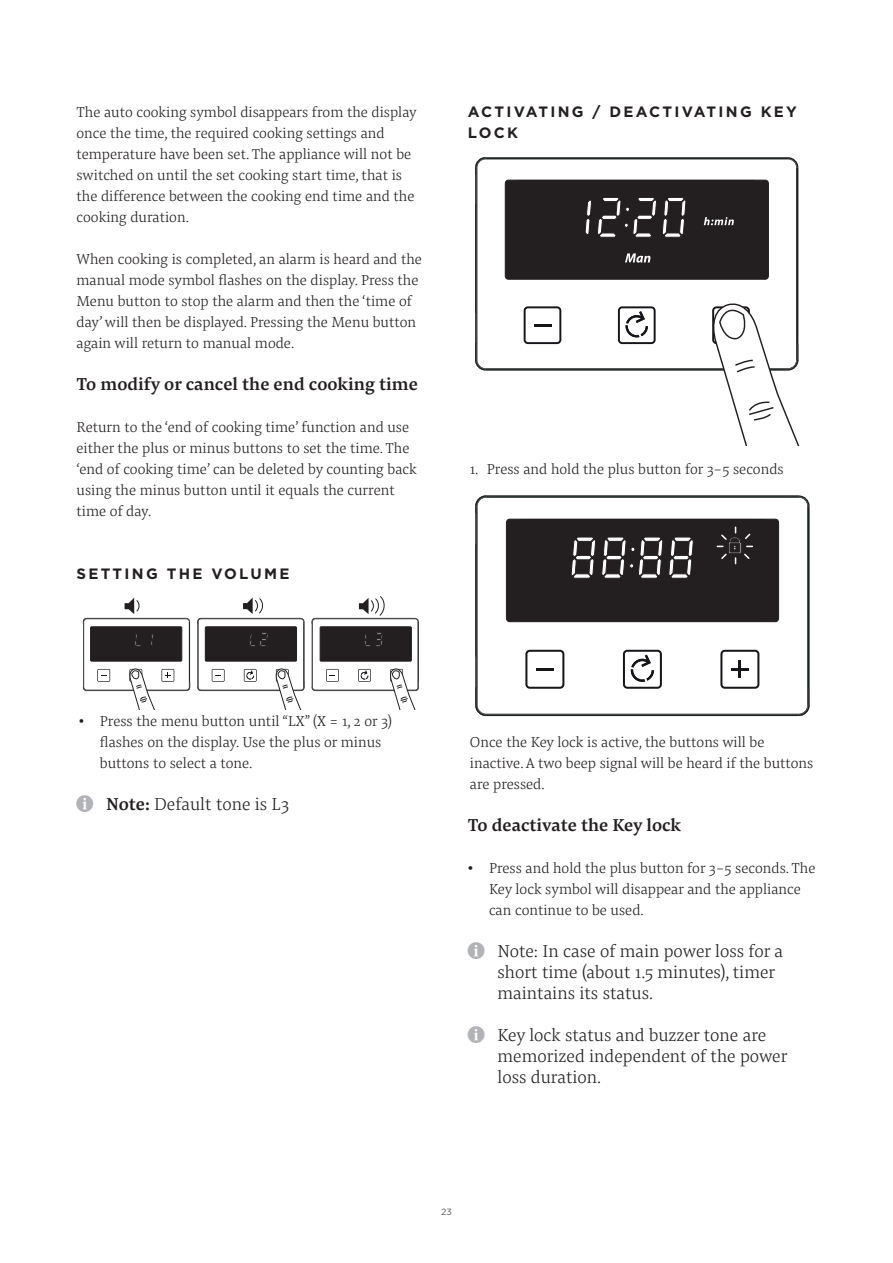
<style>
.page{position:relative;width:893px;height:1263px;background:#fff}
.page>*{position:absolute;margin:0;border:0;box-sizing:border-box;transform-origin:0 0}
.t1{font:300 18px/21px "Pensum Pro";color:#231f20}
.chapter_1_1_1_contin{font:500 18px "Pensum Pro";color:#231f20}
.body_1{font:300 15px/21px "Pensum Pro";color:#231f20}
.chapter_1_1_varB_con{font:700 15px/21px "Gotham";letter-spacing:.15em;color:#231f20}
.chapter_1_1_continue{font:700 15px "Gotham";letter-spacing:.15em;color:#231f20}
.t2{font:9px "Gotham";color:#57585a}
.s1{color:#b2b3b7}
.s2{font-weight:500}
</style>
<div class="page">
<div style="left:91px;top:627px;width:91px;height:34px;background:#231f20"></div>
<div style="left:91px;top:627px;width:91px;height:34px;border:1px solid #231f20"></div>
<svg style="left:135px;top:634px;width:6px;height:13px"></svg>
<svg style="left:151px;top:634px;width:2px;height:11px"></svg>
<div style="left:205px;top:627px;width:92px;height:34px;background:#231f20"></div>
<div style="left:205px;top:627px;width:92px;height:34px;border:1px solid #231f20"></div>
<svg style="left:249px;top:633px;width:19px;height:14px"></svg>
<div style="left:320px;top:627px;width:91px;height:34px;background:#231f20"></div>
<div style="left:320px;top:627px;width:91px;height:34px;border:1px solid #231f20"></div>
<svg style="left:364px;top:633px;width:19px;height:14px"></svg>
<svg style="left:125px;top:598px;width:15px;height:16px"></svg>
<svg style="left:243px;top:597px;width:20px;height:17px"></svg>
<svg style="left:359px;top:596px;width:26px;height:20px"></svg>
<hr style="left:83px;top:622px;width:1px;height:65px;background:#555855">
<hr style="left:87px;top:618px;width:99px;height:1px;background:#555855">
<hr style="left:189px;top:622px;width:1px;height:65px;background:#1c2124">
<hr style="left:87px;top:690px;width:99px;height:1px;background:#555855">
<svg style="left:83px;top:686px;width:4px;height:5px"></svg>
<svg style="left:83px;top:618px;width:4px;height:6px"></svg>
<svg style="left:186px;top:682px;width:4px;height:9px"></svg>
<svg style="left:97px;top:669px;width:13px;height:13px"></svg>
<svg style="left:129px;top:668px;width:45px;height:41px"></svg>
<hr style="left:198px;top:622px;width:1px;height:65px;background:#555855">
<hr style="left:201px;top:618px;width:100px;height:1px;background:#555855">
<hr style="left:303px;top:622px;width:1px;height:65px;background:#555855">
<hr style="left:304px;top:622px;width:1px;height:65px;background:#1c2124">
<hr style="left:201px;top:690px;width:100px;height:1px;background:#555855">
<svg style="left:197px;top:686px;width:5px;height:5px"></svg>
<svg style="left:197px;top:618px;width:5px;height:6px"></svg>
<svg style="left:300px;top:618px;width:5px;height:4px"></svg>
<svg style="left:212px;top:669px;width:13px;height:13px"></svg>
<svg style="left:244px;top:669px;width:13px;height:13px"></svg>
<svg style="left:275px;top:668px;width:30px;height:41px"></svg>
<hr style="left:312px;top:622px;width:1px;height:65px;background:#555855">
<hr style="left:315px;top:618px;width:100px;height:1px;background:#555855">
<hr style="left:418px;top:622px;width:1px;height:65px;background:#1c2124">
<hr style="left:315px;top:690px;width:100px;height:1px;background:#555855">
<svg style="left:326px;top:669px;width:13px;height:13px"></svg>
<svg style="left:358px;top:669px;width:13px;height:13px"></svg>
<svg style="left:390px;top:668px;width:29px;height:41px"></svg>
<hr style="left:475px;top:168px;width:2px;height:192px;background:#1c2124">
<hr style="left:477px;top:168px;width:1px;height:192px;background:#555855">
<hr style="left:486px;top:159px;width:302px;height:1px;background:#555855">
<hr style="left:486px;top:157px;width:302px;height:2px;background:#1c2124">
<hr style="left:486px;top:157px;width:302px;height:1px;background:#555855">
<hr style="left:796px;top:168px;width:2px;height:192px;background:#1c2124">
<hr style="left:486px;top:370px;width:302px;height:1px;background:#555855">
<hr style="left:486px;top:368px;width:302px;height:2px;background:#1c2124">
<hr style="left:486px;top:368px;width:302px;height:1px;background:#555855">
<svg style="left:786px;top:157px;width:13px;height:13px"></svg>
<svg style="left:475px;top:343px;width:13px;height:28px"></svg>
<svg style="left:475px;top:157px;width:13px;height:18px"></svg>
<svg style="left:524px;top:306px;width:37px;height:38px"></svg>
<svg style="left:618px;top:306px;width:38px;height:38px"></svg>
<div style="left:505px;top:180px;width:263px;height:99px;background:#231f20;border-radius:3px"></div>
<div style="left:505px;top:180px;width:264px;height:99px;border:1px solid #231f20;border-radius:3px"></div>
<svg style="left:585px;top:197px;width:101px;height:41px"></svg>
<svg style="left:625px;top:253px;width:25px;height:10px"></svg>
<svg style="left:704px;top:217px;width:30px;height:8px"></svg>
<svg style="left:711px;top:301px;width:89px;height:145px"></svg>
<hr style="left:475px;top:506px;width:2px;height:199px;background:#1c2124">
<hr style="left:477px;top:506px;width:1px;height:199px;background:#555855">
<hr style="left:486px;top:495px;width:313px;height:3px;background:#1c2124">
<hr style="left:486px;top:496px;width:313px;height:1px;background:#555855">
<hr style="left:807px;top:506px;width:3px;height:199px;background:#1c2124">
<hr style="left:486px;top:714px;width:313px;height:2px;background:#1c2124">
<hr style="left:486px;top:714px;width:313px;height:1px;background:#555855">
<svg style="left:797px;top:688px;width:13px;height:29px"></svg>
<svg style="left:797px;top:495px;width:13px;height:13px"></svg>
<svg style="left:475px;top:687px;width:13px;height:30px"></svg>
<svg style="left:475px;top:495px;width:13px;height:18px"></svg>
<svg style="left:525px;top:650px;width:39px;height:39px"></svg>
<svg style="left:623px;top:650px;width:39px;height:39px"></svg>
<svg style="left:720px;top:650px;width:39px;height:39px"></svg>
<div style="left:506px;top:519px;width:273px;height:103px;background:#231f20;border-radius:3px"></div>
<div style="left:506px;top:519px;width:273px;height:103px;border:1px solid #231f20;border-radius:3px"></div>
<svg style="left:571px;top:537px;width:123px;height:42px"></svg>
<svg style="left:717px;top:527px;width:35px;height:37px"></svg>
<p class="body_1" style="left:77px;top:101px;width:342px">The auto cooking symbol disappears from the display once the time, the required cooking settings and temperature have been set. The appliance will not be switched on until the set cooking start time, that is the difference between the cooking end time and the cooking duration.</p>
<p class="body_1" style="left:77px;top:248px;width:347px">When cooking is completed, an alarm is heard and the manual mode symbol flashes on the display. Press the Menu button to stop the alarm and then the ‘time of day’ will then be displayed. Pressing the Menu button again will return to manual mode.</p>
<p class="chapter_1_1_1_contin" style="left:77px;top:371px;width:343px">To modify or cancel the end cooking time</p>
<p class="body_1" style="left:77px;top:416px;width:342px">Return to the ‘end of cooking time’ function and use either the plus or minus buttons to set the time. The ‘end of cooking time’ can be deleted by counting back using the minus button until it equals the current time of day.</p>
<p class="chapter_1_1_continue" style="left:77px;top:564px;width:214px">SETTING THE VOLUME</p>
<p class="chapter_1_1_varB_con" style="left:468px;top:101px;width:331px">ACTIVATING / DEACTIVATING KEY<br>LOCK</p>
<p class="body_1" style="left:470px;top:458px;width:315px">1. Press and hold the plus button for 3-5 seconds</p>
<p class="body_1" style="left:100px;top:710px;width:293px;text-indent:-21px">∙ Press the menu button until “LX” (X = 1, 2 or 3) flashes on the display. Use the plus or minus buttons to select a tone.</p>
<p class="t1" style="left:77px;top:793px;width:214px"><span class="s1">✔</span> <span class="s2">Note:</span> Default tone is L3</p>
<p class="body_1" style="left:470px;top:731px;width:345px">Once the Key lock is active, the buttons will be inactive. A two beep signal will be heard if the buttons are pressed.</p>
<p class="chapter_1_1_1_contin" style="left:468px;top:812px;width:215px">To deactivate the Key lock</p>
<p class="body_1" style="left:489px;top:857px;width:328px;text-indent:-21px">∙ Press and hold the plus button for 3-5 seconds. The<br>Key lock symbol will disappear and the appliance can continue to be used.</p>
<p class="t1" style="left:497px;top:940px;width:287px;text-indent:-30px"><span class="s1">✔</span> Note: In case of main power loss for a short time (about 1.5 minutes), timer maintains its status.</p>
<p class="t1" style="left:497px;top:1024px;width:291px;text-indent:-30px"><span class="s1">✔</span> Key lock status and buzzer tone are memorized independent of the power loss duration.</p>
<p class="t2" style="left:441px;top:1206px;width:12px">23</p>
</div>
